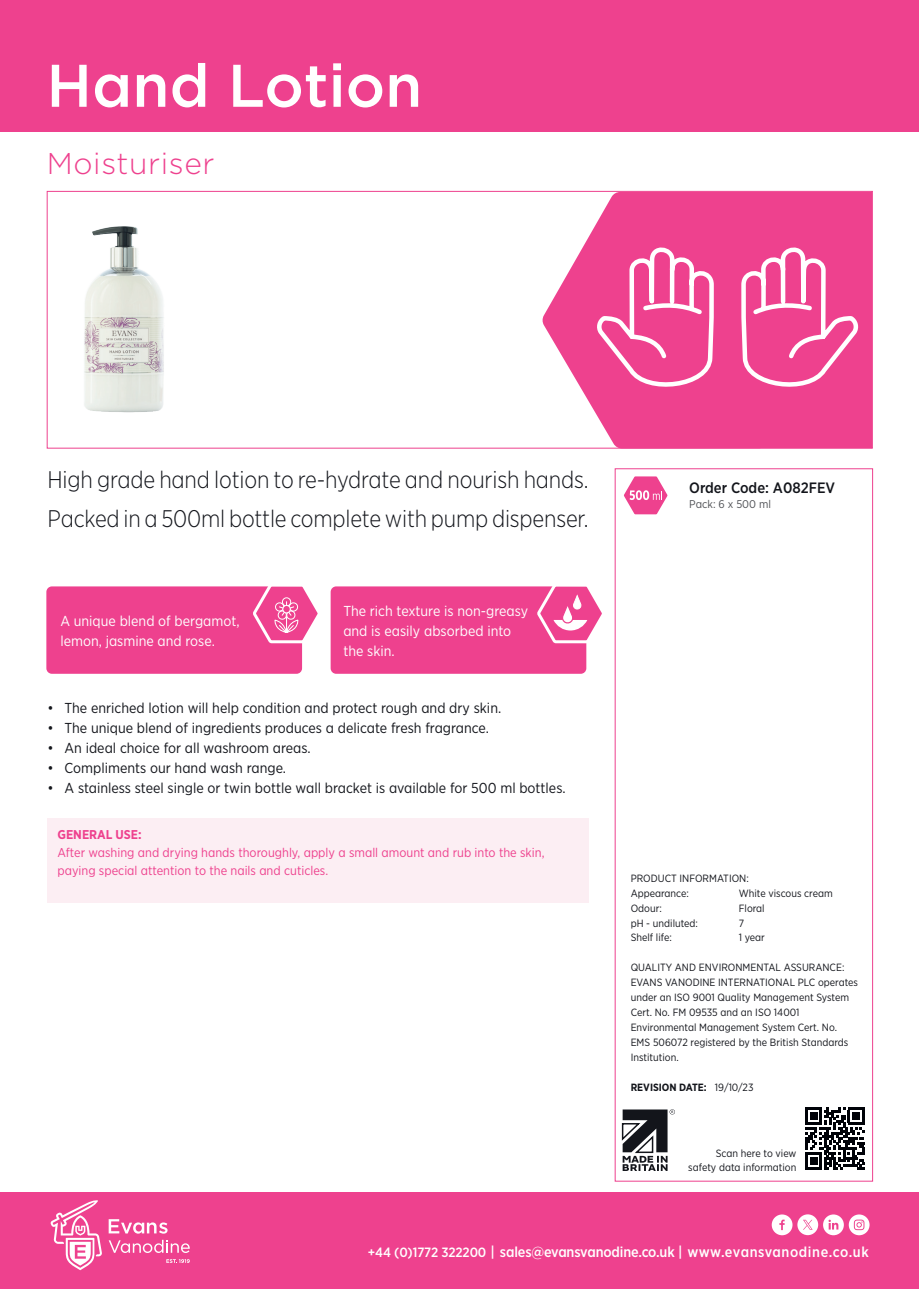
<style>
.page{position:relative;width:919px;height:1289px;background:#fff}
.page>*{position:absolute;margin:0;border:0;box-sizing:border-box;transform-origin:0 0}
.Product_Name{font:500 60px "Gotham";color:#fff}
.Product_Sub-title{font:300 30px "Gotham";letter-spacing:.02em;color:#ee418e}
.Product_Description{font:300 24px/39.6px "Gotham Narrow";letter-spacing:-.01em;color:#13151b}
.t1{font:500 15px "Gotham Narrow";color:#13151b}
.t2{font:500 14.55px "Gotham Narrow";letter-spacing:-.01em;color:#fff}
.t3{font:14.4px "Gotham Narrow";color:#13151b}
.Box_Quote_Text{font:14.4px/19.8px "Gotham Narrow";color:#fff}
.How_to_Use_Text{font:12.75px/18px "Gotham Narrow";color:#ee418e}
.How_to_Use_Text-2{font:700 12.75px "Gotham Narrow";color:#ee418e}
.t4{font:11.25px "Gotham Narrow";color:#505256}
.Micro_Text{font:10.5px/15px "Gotham Narrow";color:#13151b}
.Micro_Text-2{font:700 10.5px "Gotham Narrow";color:#13151b}
.s1{font-weight:400}
.s2{font-size:13.5px}
</style>
<div class="page">
<svg style="left:542px;top:193px;width:328px;height:253px;fill:#ee418e"></svg>
<div style="left:46px;top:586px;width:256px;height:87px;background:#ee418e;border-radius:6px"></div>
<div style="left:330px;top:586px;width:256px;height:87px;background:#ee418e;border-radius:6px"></div>
<div style="left:0;top:1191px;width:918px;height:97px;background:#ee418e"></div>
<div style="left:0;top:0;width:918px;height:132px;background:#ee418e"></div>
<svg style="left:51px;top:1200px;width:51px;height:70px"></svg>
<svg style="left:109px;top:1219px;width:58px;height:14px"></svg>
<svg style="left:109px;top:1239px;width:81px;height:13px"></svg>
<svg style="left:166px;top:1259px;width:24px;height:3px"></svg>
<svg style="left:621px;top:1109px;width:54px;height:61px"></svg>
<svg style="left:771px;top:1214px;width:98px;height:21px"></svg>
<svg style="left:805px;top:1107px;width:59px;height:62px"></svg>
<div style="left:810px;top:1157px;width:7px;height:7px;background:#000208"></div>
<svg style="left:624px;top:476px;width:43px;height:38px"></svg>
<div style="left:48px;top:818px;width:540px;height:84px;background:#fceef3"></div>
<img style="left:84px;top:226px;width:80px;height:187px">
<svg style="left:534px;top:586px;width:68px;height:59px"></svg>
<svg style="left:250px;top:586px;width:68px;height:59px"></svg>
<svg style="left:597px;top:190px;width:260px;height:204px;background:#ef5398"></svg>
<p class="Product_Name" style="left:46px;top:46px;width:377px">Hand Lotion</p>
<p class="Product_Sub-title" style="left:47px;top:144px;width:169px">Moisturiser</p>
<p class="Product_Description" style="left:48px;top:459px;width:542px">High grade hand lotion to re-hydrate and nourish hands.<br>Packed in a 500ml bottle complete with pump dispenser.</p>
<p class="Box_Quote_Text" style="left:60px;top:611px;width:181px">A unique blend of bergamot, lemon, jasmine and rose.</p>
<p class="Box_Quote_Text" style="left:343px;top:601px;width:186px">The rich texture is non-greasy</p>
<p class="Box_Quote_Text" style="left:343px;top:621px;width:169px">and is easily absorbed into</p>
<p class="Box_Quote_Text" style="left:343px;top:640px;width:53px">the skin.</p>
<p class="t3" style="left:48px;top:699px;width:455px">• The enriched lotion will help condition and protect rough and dry skin.</p>
<p class="t3" style="left:48px;top:719px;width:443px">• The unique blend of ingredients produces a delicate fresh fragrance.</p>
<p class="t3" style="left:48px;top:739px;width:265px">• An ideal choice for all washroom areas.</p>
<p class="t3" style="left:48px;top:758px;width:240px">• Compliments our hand wash range.</p>
<p class="t3" style="left:48px;top:778px;width:519px">• A stainless steel single or twin bottle wall bracket is available for 500 ml bottles.</p>
<p class="How_to_Use_Text-2" style="left:57px;top:825px;width:86px">GENERAL USE:</p>
<p class="How_to_Use_Text" style="left:57px;top:842px;width:488px">After washing and drying hands thoroughly, apply a small amount and rub into the skin, paying special attention to the nails and cuticles.</p>
<p class="t1" style="left:689px;top:478px;width:147px">Order Code: A082FEV</p>
<p class="t4" style="left:689px;top:497px;width:83px">Pack: 6 x 500 ml</p>
<p class="Micro_Text" style="left:630px;top:870px;width:120px">PRODUCT INFORMATION:</p>
<p class="Micro_Text" style="left:630px;top:885px;width:60px">Appearance:</p>
<p class="Micro_Text" style="left:738px;top:885px;width:96px">White viscous cream</p>
<p class="Micro_Text" style="left:630px;top:900px;width:33px">Odour:</p>
<p class="Micro_Text" style="left:738px;top:900px;width:27px">Floral</p>
<p class="Micro_Text" style="left:630px;top:915px;width:69px">pH - undiluted:</p>
<p class="Micro_Text" style="left:738px;top:915px;width:7px">7</p>
<p class="Micro_Text" style="left:630px;top:930px;width:43px">Shelf life:</p>
<p class="Micro_Text" style="left:738px;top:930px;width:28px">1 year</p>
<p class="Micro_Text" style="left:630px;top:959px;width:215px">QUALITY AND ENVIRONMENTAL ASSURANCE:</p>
<p class="Micro_Text" style="left:630px;top:974px;width:229px">EVANS VANODINE INTERNATIONAL PLC operates under an ISO 9001 Quality Management System Cert. No. FM 09535 and an ISO 14001<br>Environmental Management System Cert. No.</p>
<p class="Micro_Text" style="left:630px;top:1034px;width:219px">EMS 506072 registered by the British Standards<br>Institution.</p>
<p class="Micro_Text-2" style="left:630px;top:1080px;width:124px">REVISION DATE: <span class="s1">19/10/23</span></p>
<p class="Micro_Text" style="left:688px;top:1146px;width:110px;line-height:13.5px;text-align:right">Scan here to view safety data information</p>
<h3 class="t2" style="left:368px;top:1242px;width:502px"><span class="s2">+44 (0)1772 322200</span> | sales@evansvanodine.co.uk | www.evansvanodine.co.uk</h3>
</div>
